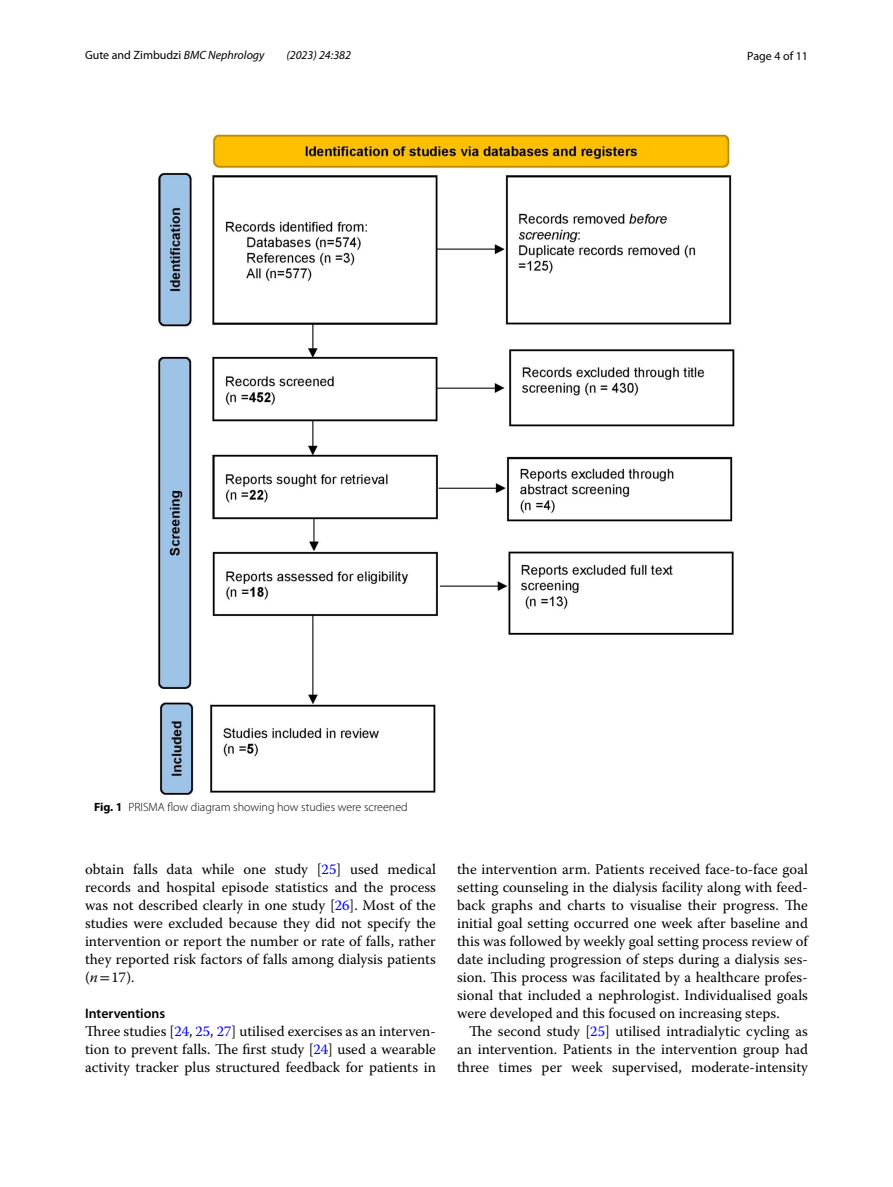
<style>
.page{position:relative;width:893px;height:1187px;background:#fff}
.page>*{position:absolute;margin:0;border:0;box-sizing:border-box;transform-origin:0 0}
.t1{font:14.7px/18px "Warnock Pro";color:#000;text-align:justify}
.t2{font:600 13.8px "Myriad Pro";color:#000}
.t3{font:300 12px "Myriad Pro";color:#000}
.t4{font:12px "Myriad Pro";color:#000}
.t5{font:italic 12px "Myriad Pro";color:#000}
.s1{font-style:italic}
.s2{font-weight:700}
.s3{color:#00f}
.s4{font-family:"STIX"}
</style>
<div class="page">
<img style="left:158px;top:133px;width:577px;height:662px">
<p class="t4" style="left:85px;top:48px;width:181px">Gute and Zimbudzi <span class="s1">BMC Nephrology</span></p>
<p class="t5" style="left:286px;top:48px;width:66px">(2023) 24:382</p>
<p class="t4" style="left:747px;top:48px;width:62px">Page 4 of 11</p>
<p class="t3" style="left:94px;top:800px;width:315px"><span class="s2">Fig. 1</span> PRISMA flow diagram showing how studies were screened</p>
<p class="t1" style="left:85px;top:860px;width:352px">obtain falls data while one study [<span class="s3">25</span>] used medical records and hospital episode statistics and the process was not described clearly in one study [<span class="s3">26</span>]. Most of the studies were excluded because they did not specify the intervention or report the number or rate of falls, rather they reported risk factors of falls among dialysis patients (<span class="s1">n</span><span class="s4">=</span>17).</p>
<p class="t2" style="left:85px;top:1004px;width:82px">Interventions</p>
<p class="t1" style="left:85px;top:1022px;width:352px">Three studies [<span class="s3">24</span>, <span class="s3">25</span>, <span class="s3">27</span>] utilised exercises as an interven&shy;tion to prevent falls. The first study [<span class="s3">24</span>] used a wearable activity tracker plus structured feedback for patients in</p>
<p class="t1" style="left:457px;top:860px;width:352px">the intervention arm. Patients received face-to-face goal setting counseling in the dialysis facility along with feed&shy;back graphs and charts to visualise their progress. The initial goal setting occurred one week after baseline and this was followed by weekly goal setting process review of date including progression of steps during a dialysis ses&shy;sion. This process was facilitated by a healthcare profes&shy;sional that included a nephrologist. Individualised goals were developed and this focused on increasing steps.</p>
<p class="t1" style="left:457px;top:1022px;width:352px;text-indent:12px">The second study [<span class="s3">25</span>] utilised intradialytic cycling as an intervention. Patients in the intervention group had three times per week supervised, moderate-intensity</p>
</div>
